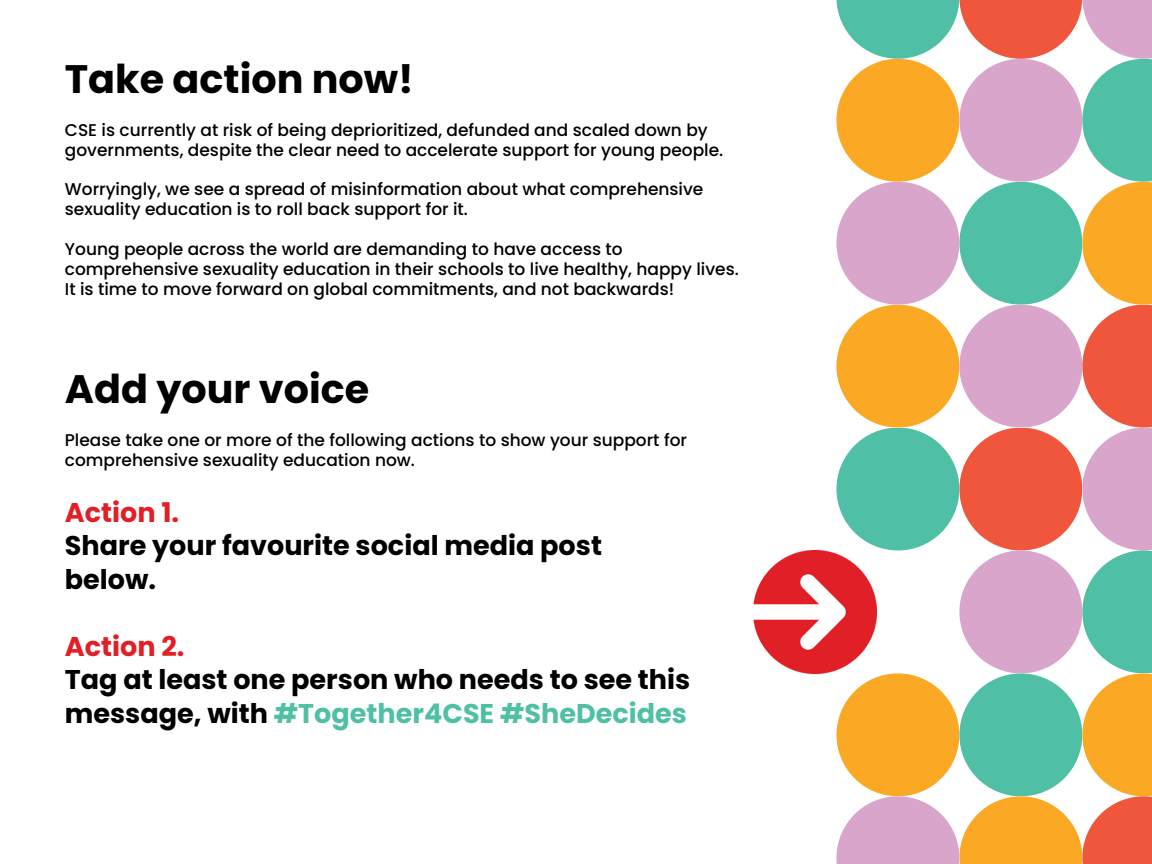
<style>
.page{position:relative;width:1152px;height:864px;background:#fff}
.page>*{position:absolute;margin:0;border:0;box-sizing:border-box;transform-origin:0 0}
.t1{font:700 39.8px "Poppins";color:#000}
.t2{font:700 27px/33.6px "Poppins";color:#000}
.t3{font:700 27px "Poppins";color:#e11f26}
.t4{font:500 17px/19.8px "Poppins";color:#000}
.s1{color:#4fc0a5}
</style>
<div class="page">
<div style="left:836px;top:673px;width:123px;height:123px;background:#fba924;border-radius:50%"></div>
<div style="left:836px;top:182px;width:123px;height:123px;background:#d9a5cb;border-radius:50%"></div>
<div style="left:836px;top:428px;width:123px;height:122px;background:#4fc0a5;border-radius:50%"></div>
<svg style="left:836px;top:0;width:123px;height:59px;fill:#4fc0a5"></svg>
<svg style="left:836px;top:796px;width:123px;height:68px;fill:#d9a5cb"></svg>
<div style="left:836px;top:305px;width:123px;height:123px;background:#fba924;border-radius:50%"></div>
<div style="left:836px;top:59px;width:123px;height:123px;background:#fba924;border-radius:50%"></div>
<div style="left:959px;top:673px;width:123px;height:123px;background:#4fc0a5;border-radius:50%"></div>
<div style="left:959px;top:182px;width:123px;height:123px;background:#4fc0a5;border-radius:50%"></div>
<div style="left:959px;top:428px;width:123px;height:122px;background:#f0563c;border-radius:50%"></div>
<svg style="left:959px;top:0;width:123px;height:59px;fill:#f0563c"></svg>
<svg style="left:959px;top:796px;width:123px;height:68px;fill:#fba924"></svg>
<div style="left:959px;top:305px;width:123px;height:123px;background:#d9a5cb;border-radius:50%"></div>
<div style="left:959px;top:550px;width:123px;height:123px;background:#d9a5cb;border-radius:50%"></div>
<div style="left:959px;top:59px;width:123px;height:123px;background:#d9a5cb;border-radius:50%"></div>
<svg style="left:1082px;top:673px;width:70px;height:123px;fill:#fba924"></svg>
<svg style="left:1082px;top:182px;width:70px;height:123px;fill:#fba924"></svg>
<svg style="left:1082px;top:428px;width:70px;height:122px;fill:#d9a5cb"></svg>
<svg style="left:1082px;top:0;width:70px;height:59px;fill:#d9a5cb"></svg>
<svg style="left:1082px;top:796px;width:70px;height:68px;fill:#f0563c"></svg>
<svg style="left:1082px;top:305px;width:70px;height:123px;fill:#f0563c"></svg>
<svg style="left:1082px;top:550px;width:70px;height:123px;fill:#4fc0a5"></svg>
<svg style="left:1082px;top:59px;width:70px;height:123px;fill:#4fc0a5"></svg>
<img style="left:753px;top:550px;width:123px;height:123px">
<h1 class="t1" style="left:65px;top:51px;width:350px">Take action now!</h1>
<p class="t4" style="left:65px;top:120px;width:660px">CSE is currently at risk of being deprioritized, defunded and scaled down by governments, despite the clear need to accelerate support for young people.</p>
<p class="t4" style="left:65px;top:180px;width:640px">Worryingly, we see a spread of misinformation about what comprehensive sexuality education is to roll back support for it.</p>
<p class="t4" style="left:65px;top:239px;width:676px">Young people across the world are demanding to have access to comprehensive sexuality education in their schools to live healthy, happy lives.<br>It is time to move forward on global commitments, and not backwards!</p>
<h1 class="t1" style="left:65px;top:361px;width:306px">Add your voice</h1>
<p class="t4" style="left:65px;top:431px;width:624px">Please take one or more of the following actions to show your support for comprehensive sexuality education now.</p>
<h2 class="t3" style="left:65px;top:493px;width:116px">Action 1.</h2>
<h2 class="t2" style="left:65px;top:529px;width:539px">Share your favourite social media post below.</h2>
<h2 class="t3" style="left:65px;top:628px;width:121px">Action 2.</h2>
<h2 class="t2" style="left:65px;top:663px;width:627px">Tag at least one person who needs to see this message, with <span class="s1">#Together4CSE #SheDecides</span></h2>
</div>
